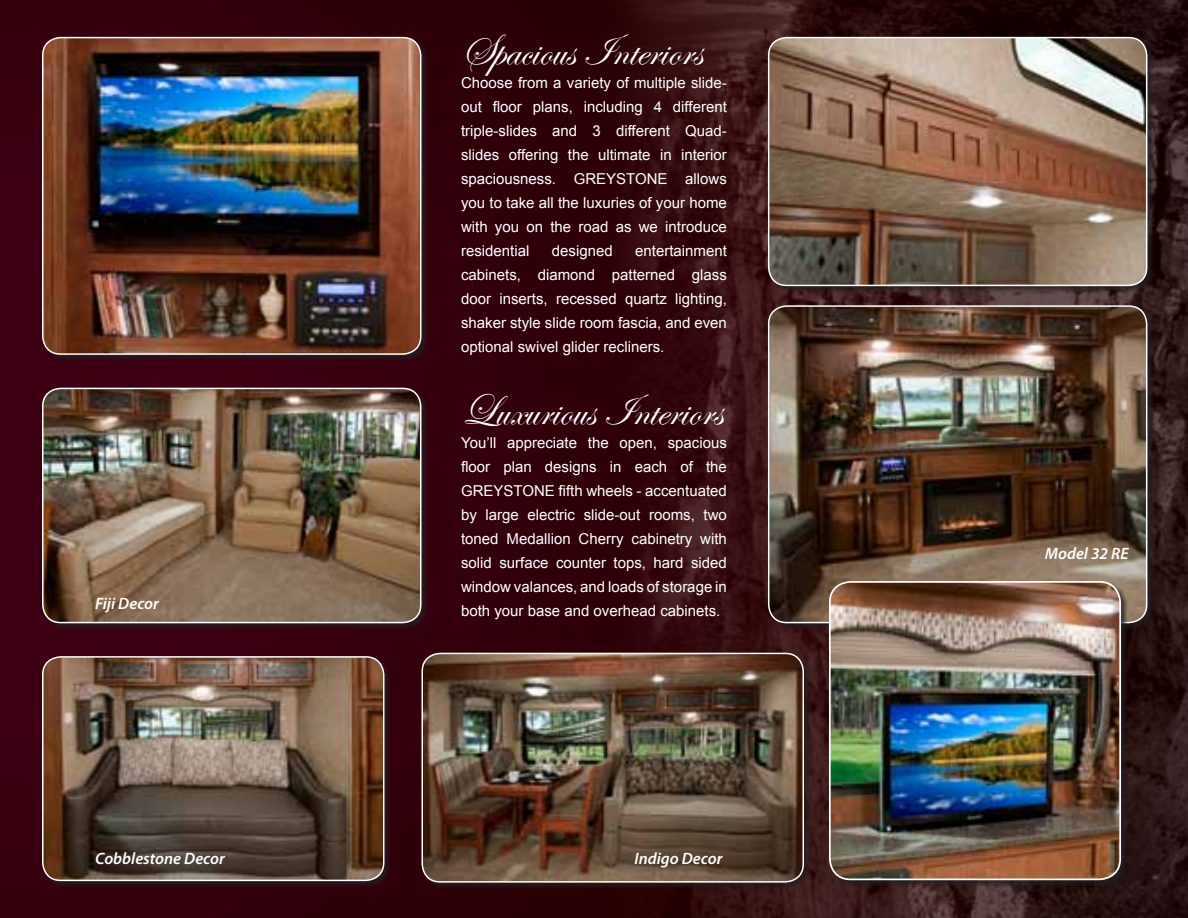
<style>
.page{position:relative;width:1188px;height:918px;background:#33000b}
.page>*{position:absolute;margin:0;border:0;box-sizing:border-box;transform-origin:0 0}
.t1{font:45px "Edwardian Script ITC";color:#fff}
.t2{font:italic 600 16.5px "Myriad Pro";color:#fff}
.t3{font:15px/24px "Arial";color:#fff;text-align:justify}
</style>
<div class="page">
<img style="left:572px;top:0;width:616px;height:918px">
<div style="left:768px;top:305px;width:386px;height:325px;background:#231f20;opacity:.75"></div>
<img style="left:769px;top:306px;width:378px;height:317px">
<div style="left:768px;top:305px;width:379px;height:318px;border:2px solid #fff;border-radius:18px"></div>
<div style="left:768px;top:37px;width:386px;height:256px;background:#231f20;opacity:.75"></div>
<img style="left:769px;top:38px;width:378px;height:247px">
<div style="left:768px;top:37px;width:379px;height:249px;border:2px solid #fff;border-radius:18px"></div>
<div style="left:42px;top:37px;width:386px;height:325px;background:#231f20;opacity:.75"></div>
<img style="left:43px;top:38px;width:378px;height:316px">
<div style="left:42px;top:37px;width:380px;height:318px;border:2px solid #fff;border-radius:18px"></div>
<div style="left:42px;top:387px;width:386px;height:243px;background:#231f20;opacity:.75"></div>
<img style="left:43px;top:388px;width:378px;height:235px">
<div style="left:42px;top:388px;width:380px;height:235px;border:2px solid #fff;border-radius:18px"></div>
<div style="left:421px;top:653px;width:390px;height:237px;background:#231f20;opacity:.75"></div>
<img style="left:422px;top:653px;width:381px;height:229px">
<div style="left:422px;top:653px;width:382px;height:230px;border:2px solid #fff;border-radius:18px"></div>
<div style="left:42px;top:656px;width:349px;height:232px;background:#231f20;opacity:.75"></div>
<img style="left:43px;top:657px;width:341px;height:223px">
<div style="left:42px;top:656px;width:342px;height:225px;border:2px solid #fff;border-radius:18px"></div>
<div style="left:829px;top:581px;width:299px;height:306px;background:#231f20;opacity:.75"></div>
<img style="left:830px;top:582px;width:290px;height:297px">
<div style="left:829px;top:581px;width:292px;height:299px;border:2px solid #fff;border-radius:21px"></div>
<p class="t2" style="left:95px;top:592px;width:65px">Fiji Decor</p>
<h1 class="t1" style="left:461px;top:26px;width:242px">Spacious Interiors</h1>
<p class="t3" style="left:461px;top:71px;width:267px">Choose from a variety of multiple slide&shy;out floor plans, including 4 different triple-slides and 3 different Quad&shy;slides offering the ultimate in interior spaciousness. GREYSTONE allows you to take all the luxuries of your home with you on the road as we introduce residential</p>
<p class="t3" style="left:461px;top:239px;width:267px;text-indent:174px">entertainment cabinets, diamond patterned glass door inserts, recessed quartz lighting, shaker style slide room fascia, and even optional swivel glider recliners.</p>
<h1 class="t1" style="left:461px;top:386px;width:263px">Luxurious Interiors</h1>
<p class="t3" style="left:461px;top:431px;width:267px">You’ll appreciate the open, spacious floor plan designs in each of the GREYSTONE fifth wheels - accentuated by large electric slide-out rooms, two toned Medallion Cherry cabinetry with solid surface counter tops, hard sided window valances, and loads of storage in both your base and overhead cabinets.</p>
<p class="t3" style="left:552px;top:239px;width:62px">designed</p>
<p class="t2" style="left:95px;top:848px;width:131px">Cobblestone Decor</p>
<p class="t2" style="left:634px;top:848px;width:90px">Indigo Decor</p>
<p class="t2" style="left:1045px;top:543px;width:85px">Model 32 RE</p>
</div>
